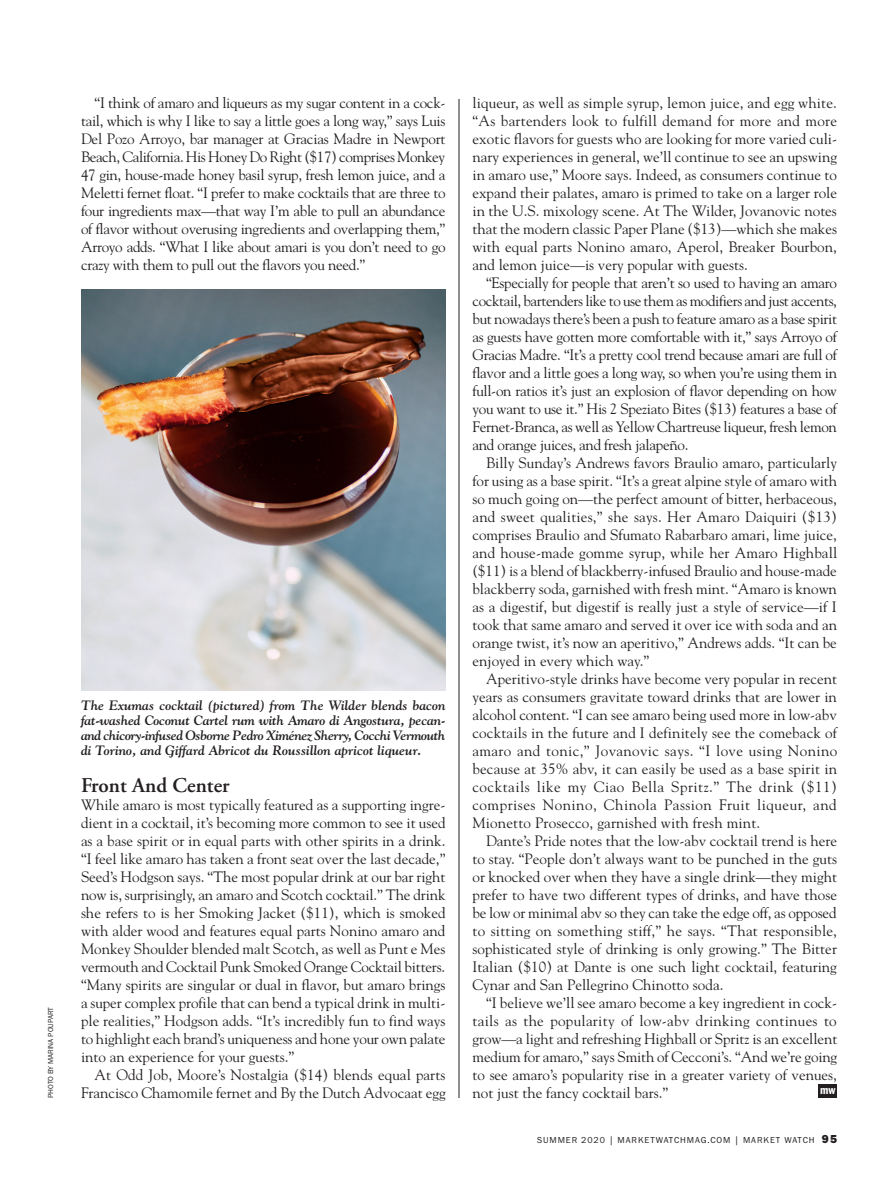
<style>
.page{position:relative;width:891px;height:1188px;background:#fff}
.page>*{position:absolute;margin:0;border:0;box-sizing:border-box;transform-origin:0 0}
.body_subhead{font:600 21px "Adobe Garamond";color:#231f20}
.body{font:15px/18px "Goudy";color:#231f20;text-align:justify}
.t1{font:italic 700 13.5px/15px "Goudy";color:#231f20;text-align:justify}
.t2{font:600 condensed 12px "Franklin Gothic EF";color:#fff}
.folio{font:9px "Franklin Gothic EF";letter-spacing:.1em;color:#231f20}
.photocredit{font:7.5px "Franklin Gothic EF";color:#231f20}
.s1{font-weight:800;font-size:12px}
</style>
<div class="page">
<hr style="left:459px;top:99px;width:1px;height:999px;background:#231f20">
<div style="left:819px;top:1085px;width:18px;height:13px;background:#231f20"></div>
<img style="left:81px;top:289px;width:365px;height:402px">
<p class="body" style="left:81px;top:93px;width:366px;text-indent:14px">“I think of amaro and liqueurs as my sugar content in a cock&shy;tail, which is why I like to say a little goes a long way,” says Luis Del Pozo Arroyo, bar manager at Gracias Madre in Newport Beach, California. His Honey Do Right ($17) comprises Monkey 47 gin, house-made honey basil syrup, fresh lemon juice, and a Meletti fernet float. “I prefer to make cocktails that are three to four ingredients max—that way I’m able to pull an abundance of flavor without overusing ingredients and overlapping them,” Arroyo adds. “What I like about amari is you don’t need to go crazy with them to pull out the flavors you need.”</p>
<p class="photocredit" style="left:47px;top:1098px;width:93px;rotate:-90deg">PHOTO BY MARINA POUPART</p>
<p class="t1" style="left:81px;top:698px;width:366px">The Exumas cocktail (pictured) from The Wilder blends bacon fat-washed Coconut Cartel rum with Amaro di Angostura, pecan&shy;and chicory-infused Osborne Pedro Ximénez Sherry, Cocchi Vermouth di Torino, and Giffard Abricot du Roussillon apricot liqueur.</p>
<p class="body_subhead" style="left:81px;top:774px;width:150px">Front And Center</p>
<p class="body" style="left:81px;top:795px;width:366px">While amaro is most typically featured as a supporting ingre&shy;dient in a cocktail, it’s becoming more common to see it used as a base spirit or in equal parts with other spirits in a drink. “I feel like amaro has taken a front seat over the last decade,” Seed’s Hodgson says. “The most popular drink at our bar right now is, surprisingly, an amaro and Scotch cocktail.” The drink she refers to is her Smoking Jacket ($11), which is smoked with alder wood and features equal parts Nonino amaro and Monkey Shoulder blended malt Scotch, as well as Punt e Mes vermouth and Cocktail Punk Smoked Orange Cocktail bitters. “Many spirits are singular or dual in flavor, but amaro brings a super complex profile that can bend a typical drink in multi&shy;ple realities,” Hodgson adds. “It’s incredibly fun to find ways to highlight each brand’s uniqueness and hone your own palate into an experience for your guests.”</p>
<p class="body" style="left:81px;top:1065px;width:366px;text-align:right">At Odd Job, Moore’s Nostalgia ($14) blends equal parts<br>Francisco Chamomile fernet and By the Dutch Advocaat egg</p>
<p class="body" style="left:472px;top:93px;width:366px">liqueur, as well as simple syrup, lemon juice, and egg white. “As bartenders look to fulfill demand for more and more exotic flavors for guests who are looking for more varied culi&shy;nary experiences in general, we’ll continue to see an upswing in amaro use,” Moore says. Indeed, as consumers continue to expand their palates, amaro is primed to take on a larger role in the U.S. mixology scene. At The Wilder, Jovanovic notes that the modern classic Paper Plane ($13)—which she makes with equal parts Nonino amaro, Aperol, Breaker Bourbon, and lemon juice—is very popular with guests.</p>
<p class="body" style="left:472px;top:273px;width:366px;text-indent:14px">“Especially for people that aren’t so used to having an amaro cocktail, bartenders like to use them as modifiers and just accents, but nowadays there’s been a push to feature amaro as a base spirit as guests have gotten more comfortable with it,” says Arroyo of Gracias Madre. “It’s a pretty cool trend because amari are full of flavor and a little goes a long way, so when you’re using them in full-on ratios it’s just an explosion of flavor depending on how you want to use it.” His 2 Speziato Bites ($13) features a base of Fernet-Branca, as well as Yellow Chartreuse liqueur, fresh lemon and orange juices, and fresh jalapeño.</p>
<p class="body" style="left:472px;top:453px;width:366px;text-indent:14px">Billy Sunday’s Andrews favors Braulio amaro, particularly for using as a base spirit. “It’s a great alpine style of amaro with so much going on—the perfect amount of bitter, herbaceous, and sweet qualities,” she says. Her Amaro Daiquiri ($13) comprises Braulio and Sfumato Rabarbaro amari, lime juice, and house-made gomme syrup, while her Amaro Highball ($11) is a blend of blackberry-infused Braulio and house-made blackberry soda, garnished with fresh mint. “Amaro is known as a digestif, but digestif is really just a style of service—if I took that same amaro and served it over ice with soda and an orange twist, it’s now an aperitivo,” Andrews adds. “It can be enjoyed in every which way.”</p>
<p class="body" style="left:472px;top:669px;width:366px;text-indent:14px">Aperitivo-style drinks have become very popular in recent years as consumers gravitate toward drinks that are lower in alcohol content. “I can see amaro being used more in low-abv cocktails in the future and I definitely see the comeback of amaro and tonic,” Jovanovic says. “I love using Nonino because at 35% abv, it can easily be used as a base spirit in cocktails like my Ciao Bella Spritz.” The drink ($11) comprises Nonino, Chinola Passion Fruit liqueur, and Mionetto Prosecco, garnished with fresh mint.</p>
<p class="body" style="left:472px;top:831px;width:366px;text-indent:14px">Dante’s Pride notes that the low-abv cocktail trend is here to stay. “People don’t always want to be punched in the guts or knocked over when they have a single drink—they might prefer to have two different types of drinks, and have those be low or minimal abv so they can take the edge off, as opposed to sitting on something stiff,” he says. “That responsible, sophisticated style of drinking is only growing.” The Bitter Italian ($10) at Dante is one such light cocktail, featuring Cynar and San Pellegrino Chinotto soda.</p>
<p class="body" style="left:472px;top:993px;width:366px;text-indent:14px">“I believe we’ll see amaro become a key ingredient in cock&shy;tails as the popularity of low-abv drinking continues to grow—a light and refreshing Highball or Spritz is an excellent medium for amaro,” says Smith of Cecconi’s. “And we’re going to see amaro’s popularity rise in a greater variety of venues, not just the fancy cocktail bars.”</p>
<p class="t2" style="left:820px;top:1084px;width:17px">mw</p>
<p class="folio" style="left:537px;top:1135px;width:301px">SUMMER 2020 | MARKETWATCHMAG.COM | MARKET WATCH <span class="s1">95</span></p>
</div>
